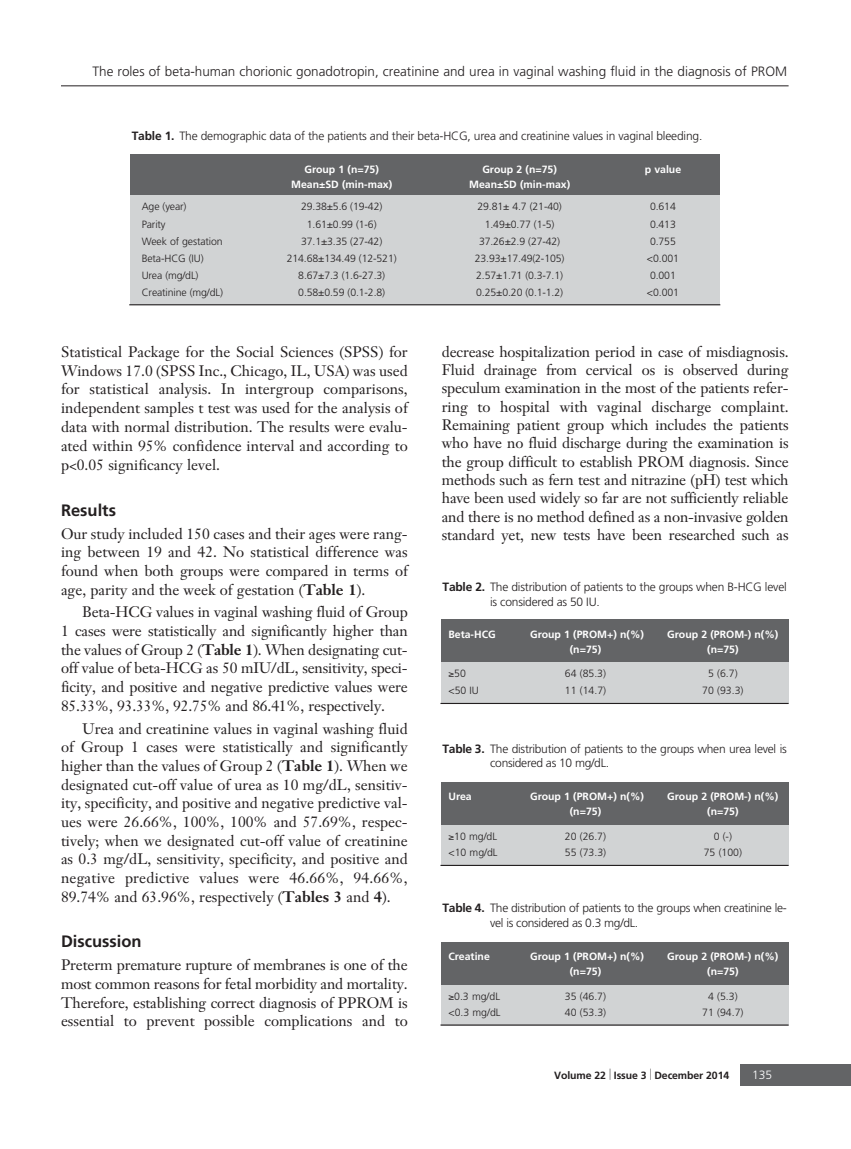
<style>
.page{position:relative;width:851px;height:1149px;background:#fff}
.page>*{position:absolute;margin:0;border:0;box-sizing:border-box;transform-origin:0 0}
.t1{font:700 16.5px "Frutiger";color:#231f20}
.t2{font:15px/18.6px "Janson Text";color:#231f20;text-align:justify}
.t3{font:300 13.5px "Frutiger";color:#231f20}
.t4{font:300 12px/14.4px "Frutiger";letter-spacing:-.015em;color:#231f20}
.t5{font:300 12px "Frutiger";color:#fff}
.t6{font:300 10.5px "Frutiger";letter-spacing:-.01em;color:#231f20}
.t7{font:700 10.5px "Frutiger";color:#fff}
.t8{font:700 10.5px "Frutiger";letter-spacing:-.01em;color:#231f20}
.s1{font-weight:700}
</style>
<div class="page">
<div style="left:740px;top:1064px;width:110px;height:21px;background:#636466"></div>
<hr style="left:61px;top:85px;width:727px;height:1px;background:#231f20">
<div style="left:130px;top:154px;width:589px;height:43px;background:#636466"></div>
<div style="left:130px;top:196px;width:589px;height:109px;background:#d1d3d4"></div>
<hr style="left:129px;top:304px;width:591px;height:1px;background:#231f20">
<div style="left:441px;top:619px;width:347px;height:44px;background:#636466"></div>
<div style="left:441px;top:662px;width:347px;height:41px;background:#d1d3d4"></div>
<div style="left:441px;top:781px;width:347px;height:44px;background:#636466"></div>
<div style="left:441px;top:824px;width:347px;height:41px;background:#d1d3d4"></div>
<hr style="left:440px;top:864px;width:348px;height:1px;background:#231f20">
<div style="left:441px;top:941px;width:347px;height:44px;background:#636466"></div>
<div style="left:441px;top:984px;width:347px;height:41px;background:#d1d3d4"></div>
<hr style="left:440px;top:1024px;width:348px;height:1px;background:#231f20">
<hr style="left:440px;top:702px;width:348px;height:1px;background:#231f20">
<p class="t3" style="left:92px;top:66px;width:696px">The roles of beta-human chorionic gonadotropin, creatinine and urea in vaginal washing fluid in the diagnosis of PROM</p>
<p class="t4" style="left:132px;top:130px;width:572px"><span class="s1">Table 1.</span> The demographic data of the patients and their beta-HCG, urea and creatinine values in vaginal bleeding.</p>
<p class="t7" style="left:304px;top:165px;width:76px">Group 1 (n=75)</p>
<p class="t7" style="left:482px;top:165px;width:76px">Group 2 (n=75)</p>
<p class="t7" style="left:644px;top:165px;width:38px">p value</p>
<p class="t7" style="left:291px;top:180px;width:103px">Mean±SD (min-max)</p>
<p class="t7" style="left:469px;top:180px;width:103px">Mean±SD (min-max)</p>
<p class="t6" style="left:142px;top:202px;width:46px">Age (year)</p>
<p class="t6" style="left:301px;top:202px;width:83px">29.38±5.6 (19-42)</p>
<p class="t6" style="left:477px;top:202px;width:86px">29.81± 4.7 (21-40)</p>
<p class="t6" style="left:650px;top:202px;width:27px">0.614</p>
<p class="t6" style="left:142px;top:220px;width:25px">Parity</p>
<p class="t6" style="left:307px;top:220px;width:71px">1.61±0.99 (1-6)</p>
<p class="t6" style="left:484px;top:220px;width:71px">1.49±0.77 (1-5)</p>
<p class="t6" style="left:650px;top:220px;width:27px">0.413</p>
<p class="t6" style="left:142px;top:237px;width:82px">Week of gestation</p>
<p class="t6" style="left:301px;top:237px;width:83px">37.1±3.35 (27-42)</p>
<p class="t6" style="left:479px;top:237px;width:83px">37.26±2.9 (27-42)</p>
<p class="t6" style="left:650px;top:237px;width:27px">0.755</p>
<p class="t6" style="left:142px;top:254px;width:63px">Beta-HCG (IU)</p>
<p class="t6" style="left:287px;top:254px;width:111px">214.68±134.49 (12-521)</p>
<p class="t6" style="left:475px;top:254px;width:91px">23.93±17.49(2-105)</p>
<p class="t6" style="left:647px;top:254px;width:33px">&lt;0.001</p>
<p class="t6" style="left:142px;top:271px;width:58px">Urea (mg/dL)</p>
<p class="t6" style="left:298px;top:271px;width:88px">8.67±7.3 (1.6-27.3)</p>
<p class="t6" style="left:476px;top:271px;width:88px">2.57±1.71 (0.3-7.1)</p>
<p class="t6" style="left:650px;top:271px;width:27px">0.001</p>
<p class="t6" style="left:142px;top:288px;width:83px">Creatinine (mg/dL)</p>
<p class="t6" style="left:298px;top:288px;width:88px">0.58±0.59 (0.1-2.8)</p>
<p class="t6" style="left:476px;top:288px;width:88px">0.25±0.20 (0.1-1.2)</p>
<p class="t6" style="left:647px;top:288px;width:33px">&lt;0.001</p>
<p class="t2" style="left:61px;top:343px;width:348px">Statistical Package for the Social Sciences (SPSS) for Windows 17.0 (SPSS Inc., Chicago, IL, USA) was used for statistical analysis. In intergroup comparisons, independent samples t test was used for the analysis of data with normal distribution. The results were evalu&shy;ated within 95% confidence interval and according to p&lt;0.05 significancy level.</p>
<p class="t1" style="left:61px;top:503px;width:56px">Results</p>
<p class="t2" style="left:61px;top:525px;width:348px">Our study included 150 cases and their ages were rang&shy;ing between 19 and 42. No statistical difference was found when both groups were compared in terms of age, parity and the week of gestation (<span class="s1">Table 1</span>).</p>
<p class="t2" style="left:61px;top:604px;width:348px;text-indent:21px">Beta-HCG values in vaginal washing fluid of Group 1 cases were statistically and significantly higher than the values of Group 2 (<span class="s1">Table 1</span>). When designating cut&shy;off value of beta-HCG as 50 mIU/dL, sensitivity, speci&shy;ficity, and positive and negative predictive values were 85.33%, 93.33%, 92.75% and 86.41%, respectively.</p>
<p class="t2" style="left:61px;top:720px;width:348px;text-indent:21px">Urea and creatinine values in vaginal washing fluid of Group 1 cases were statistically and significantly higher than the values of Group 2 (<span class="s1">Table 1</span>). When we designated cut-off value of urea as 10 mg/dL, sensitiv&shy;ity, specificity, and positive and negative predictive val&shy;ues were 26.66%, 100%, 100% and 57.69%, respec&shy;tively; when we designated cut-off value of creatinine as 0.3 mg/dL, sensitivity, specificity, and positive and negative predictive values were 46.66%, 94.66%, 89.74% and 63.96%, respectively (<span class="s1">Tables 3</span> and <span class="s1">4</span>).</p>
<p class="t1" style="left:61px;top:934px;width:82px">Discussion</p>
<p class="t2" style="left:61px;top:957px;width:348px">Preterm premature rupture of membranes is one of the most common reasons for fetal morbidity and mortality.<br>Therefore, establishing correct diagnosis of PPROM is essential to prevent possible complications and to</p>
<p class="t2" style="left:442px;top:344px;width:348px">decrease hospitalization period in case of misdiagnosis.<br>Fluid drainage from cervical os is observed during speculum examination in the most of the patients refer&shy;ring to hospital with vaginal discharge complaint.<br>Remaining patient group which includes the patients who have no fluid discharge during the examination is the group difficult to establish PROM diagnosis. Since methods such as fern test and nitrazine (pH) test which have been used widely so far are not sufficiently reliable and there is no method defined as a non-invasive golden standard yet, new tests have been researched such as</p>
<p class="t4" style="left:490px;top:580px;width:298px;text-indent:-48px"><span class="s1">Table 2.</span> The distribution of patients to the groups when B-HCG level is considered as 50 IU.</p>
<p class="t7" style="left:448px;top:629px;width:49px">Beta-HCG</p>
<p class="t7" style="left:530px;top:629px;width:115px">Group 1 (PROM+) n(%)</p>
<p class="t7" style="left:667px;top:629px;width:113px">Group 2 (PROM-) n(%)</p>
<p class="t7" style="left:569px;top:644px;width:33px">(n=75)</p>
<p class="t7" style="left:707px;top:644px;width:33px">(n=75)</p>
<p class="t6" style="left:448px;top:669px;width:19px">≥50</p>
<p class="t6" style="left:565px;top:669px;width:43px">64 (85.3)</p>
<p class="t6" style="left:708px;top:669px;width:31px">5 (6.7)</p>
<p class="t6" style="left:448px;top:685px;width:32px">&lt;50 IU</p>
<p class="t6" style="left:565px;top:685px;width:43px">11 (14.7)</p>
<p class="t6" style="left:702px;top:685px;width:43px">70 (93.3)</p>
<p class="t4" style="left:490px;top:742px;width:298px;text-indent:-48px"><span class="s1">Table 3.</span> The distribution of patients to the groups when urea level is considered as 10 mg/dL.</p>
<p class="t7" style="left:448px;top:792px;width:25px">Urea</p>
<p class="t7" style="left:530px;top:792px;width:115px">Group 1 (PROM+) n(%)</p>
<p class="t7" style="left:667px;top:792px;width:113px">Group 2 (PROM-) n(%)</p>
<p class="t7" style="left:569px;top:807px;width:33px">(n=75)</p>
<p class="t7" style="left:707px;top:807px;width:33px">(n=75)</p>
<p class="t6" style="left:448px;top:831px;width:50px">≥10 mg/dL</p>
<p class="t6" style="left:565px;top:831px;width:43px">20 (26.7)</p>
<p class="t6" style="left:713px;top:831px;width:20px">0 (-)</p>
<p class="t6" style="left:448px;top:848px;width:51px">&lt;10 mg/dL</p>
<p class="t6" style="left:565px;top:848px;width:43px">55 (73.3)</p>
<p class="t6" style="left:703px;top:848px;width:40px">75 (100)</p>
<p class="t4" style="left:490px;top:901px;width:298px;text-indent:-48px"><span class="s1">Table 4.</span> The distribution of patients to the groups when creatinine le&shy;vel is considered as 0.3 mg/dL.</p>
<p class="t7" style="left:448px;top:952px;width:43px">Creatine</p>
<p class="t7" style="left:530px;top:952px;width:115px">Group 1 (PROM+) n(%)</p>
<p class="t7" style="left:667px;top:952px;width:113px">Group 2 (PROM-) n(%)</p>
<p class="t7" style="left:569px;top:967px;width:33px">(n=75)</p>
<p class="t7" style="left:707px;top:967px;width:33px">(n=75)</p>
<p class="t6" style="left:448px;top:991px;width:53px">≥0.3 mg/dL</p>
<p class="t6" style="left:565px;top:991px;width:43px">35 (46.7)</p>
<p class="t6" style="left:708px;top:991px;width:31px">4 (5.3)</p>
<p class="t6" style="left:448px;top:1008px;width:54px">&lt;0.3 mg/dL</p>
<p class="t6" style="left:565px;top:1008px;width:43px">40 (53.3)</p>
<p class="t6" style="left:702px;top:1008px;width:43px">71 (94.7)</p>
<p class="t8" style="left:554px;top:1070px;width:176px">Volume 22 Issue 3 December 2014</p>
<p class="t5" style="left:752px;top:1069px;width:22px">135</p>
</div>
